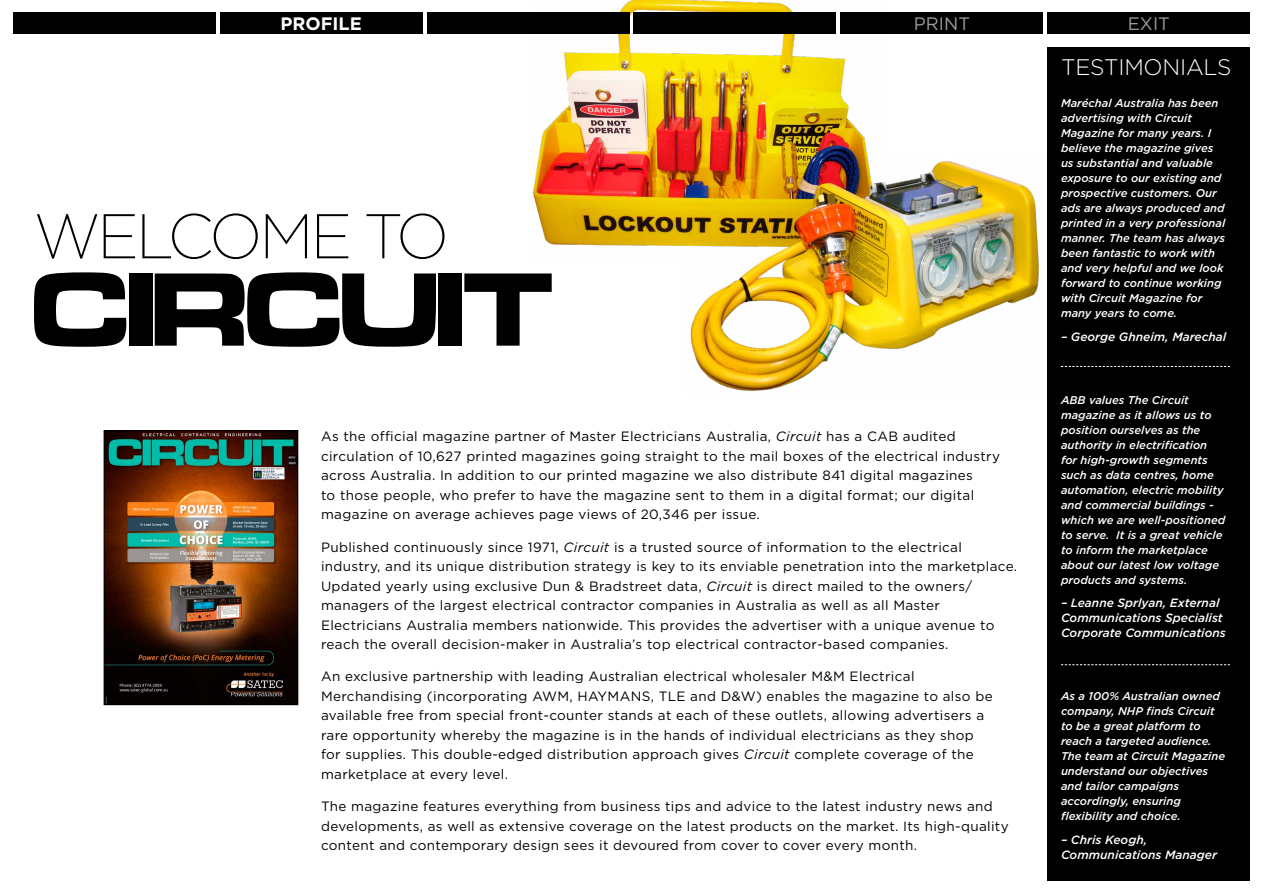
<style>
.page{position:relative;width:1263px;height:893px;background:#fff}
.page>*{position:absolute;margin:0;border:0;box-sizing:border-box;transform-origin:0 0}
.t1{font:200 63px "Gotham";letter-spacing:-.06em;color:#000}
.t2{font:300 22.5px "Gotham";letter-spacing:-.01em;color:#fff}
.t3{font:18px "Gotham";color:#9c9d9d}
.t4{font:700 18px "Gotham";color:#fff}
.t5{font:13.5px/19.5px "Gotham";letter-spacing:.025em;color:#000}
.t6{font:italic 500 12px/15px "Gotham";color:#fff}
.t7{font:italic 500 11.25px/15px "Gotham";color:#fff}
.s1{font-style:italic}
</style>
<div class="page">
<img style="left:531px;top:0;width:356px;height:246px">
<div style="left:13px;top:13px;width:202px;height:21px;background:#000"></div>
<div style="left:220px;top:13px;width:202px;height:21px;background:#000"></div>
<div style="left:427px;top:13px;width:202px;height:21px;background:#000"></div>
<div style="left:634px;top:13px;width:202px;height:21px;background:#000"></div>
<div style="left:840px;top:13px;width:203px;height:21px;background:#000"></div>
<div style="left:1047px;top:13px;width:203px;height:21px;background:#000"></div>
<div style="left:1047px;top:47px;width:203px;height:833px;background:#000"></div>
<img style="left:683px;top:156px;width:356px;height:235px">
<svg style="left:34px;top:272px;width:92px;height:75px"></svg>
<svg style="left:464px;top:273px;width:88px;height:73px"></svg>
<svg style="left:155px;top:272px;width:281px;height:75px"></svg>
<div style="left:129px;top:273px;width:23px;height:73px;background:#000"></div>
<div style="left:439px;top:273px;width:23px;height:73px;background:#000"></div>
<svg style="left:1061px;top:366px;width:169px;height:1px"></svg>
<svg style="left:1061px;top:664px;width:169px;height:1px"></svg>
<img style="left:106px;top:432px;width:190px;height:271px">
<div style="left:104px;top:430px;width:194px;height:275px;border:1px solid #000"></div>
<h3 class="t4" style="left:280px;top:11px;width:83px">PROFILE</h3>
<h3 class="t3" style="left:914px;top:12px;width:58px">PRINT</h3>
<h3 class="t3" style="left:1128px;top:12px;width:44px">EXIT</h3>
<h1 class="t1" style="left:34px;top:197px;width:417px">WELCOME TO</h1>
<p class="t5" style="left:321px;top:427px;width:680px">As the official magazine partner of Master Electricians Australia, <span class="s1">Circuit</span> has a CAB audited circulation of 10,627 printed magazines going straight to the mail boxes of the electrical industry across Australia. In addition to our printed magazine we also distribute 841 digital magazines<br>to those people, who prefer to have the magazine sent to them in a digital format; our digital magazine on average achieves page views of 20,346 per issue.</p>
<p class="t5" style="left:321px;top:537px;width:698px">Published continuously since 1971, <span class="s1">Circuit</span> is a trusted source of information to the electrical industry, and its unique distribution strategy is key to its enviable penetration into the marketplace.<br>Updated yearly using exclusive Dun &amp; Bradstreet data, <span class="s1">Circuit</span> is direct mailed to the owners/ managers of the largest electrical contractor companies in Australia as well as all Master Electricians Australia members nationwide. This provides the advertiser with a unique avenue to reach the overall decision-maker in Australia’s top electrical contractor-based companies.</p>
<p class="t5" style="left:321px;top:666px;width:673px">An exclusive partnership with leading Australian electrical wholesaler M&amp;M Electrical Merchandising (incorporating AWM, HAYMANS, TLE and D&amp;W) enables the magazine to also be available free from special front-counter stands at each of these outlets, allowing advertisers a rare opportunity whereby the magazine is in the hands of individual electricians as they shop for supplies. This double-edged distribution approach gives <span class="s1">Circuit</span> complete coverage of the marketplace at every level.</p>
<p class="t5" style="left:321px;top:796px;width:689px">The magazine features everything from business tips and advice to the latest industry news and developments, as well as extensive coverage on the latest products on the market. Its high-quality content and contemporary design sees it devoured from cover to cover every month.</p>
<h2 class="t2" style="left:1061px;top:52px;width:172px">TESTIMONIALS</h2>
<p class="t7" style="left:1061px;top:96px;width:166px">Maréchal Australia has been advertising with Circuit<br>Magazine for many years. I believe the magazine gives us substantial and valuable exposure to our existing and prospective customers. Our ads are always produced and printed in a very professional manner. The team has always been fantastic to work with and very helpful and we look forward to continue working with Circuit Magazine for many years to come.</p>
<p class="t6" style="left:1061px;top:329px;width:167px">– George Ghneim, Marechal</p>
<p class="t7" style="left:1061px;top:392px;width:166px">ABB values The Circuit magazine as it allows us to position ourselves as the authority in electrification for high-growth segments such as data centres, home automation, electric mobility and commercial buildings - which we are well-positioned to serve. It is a great vehicle to inform the marketplace about our latest low voltage products and systems.</p>
<p class="t6" style="left:1061px;top:595px;width:166px">– Leanne Sprlyan, External<br>Communications Specialist<br>Corporate Communications</p>
<p class="t7" style="left:1061px;top:689px;width:166px">As a 100% Australian owned company, NHP finds Circuit to be a great platform to reach a targeted audience.<br>The team at Circuit Magazine understand our objectives and tailor campaigns accordingly, ensuring flexibility and choice.</p>
<p class="t6" style="left:1061px;top:832px;width:158px">– Chris Keogh,<br>Communications Manager</p>
</div>
